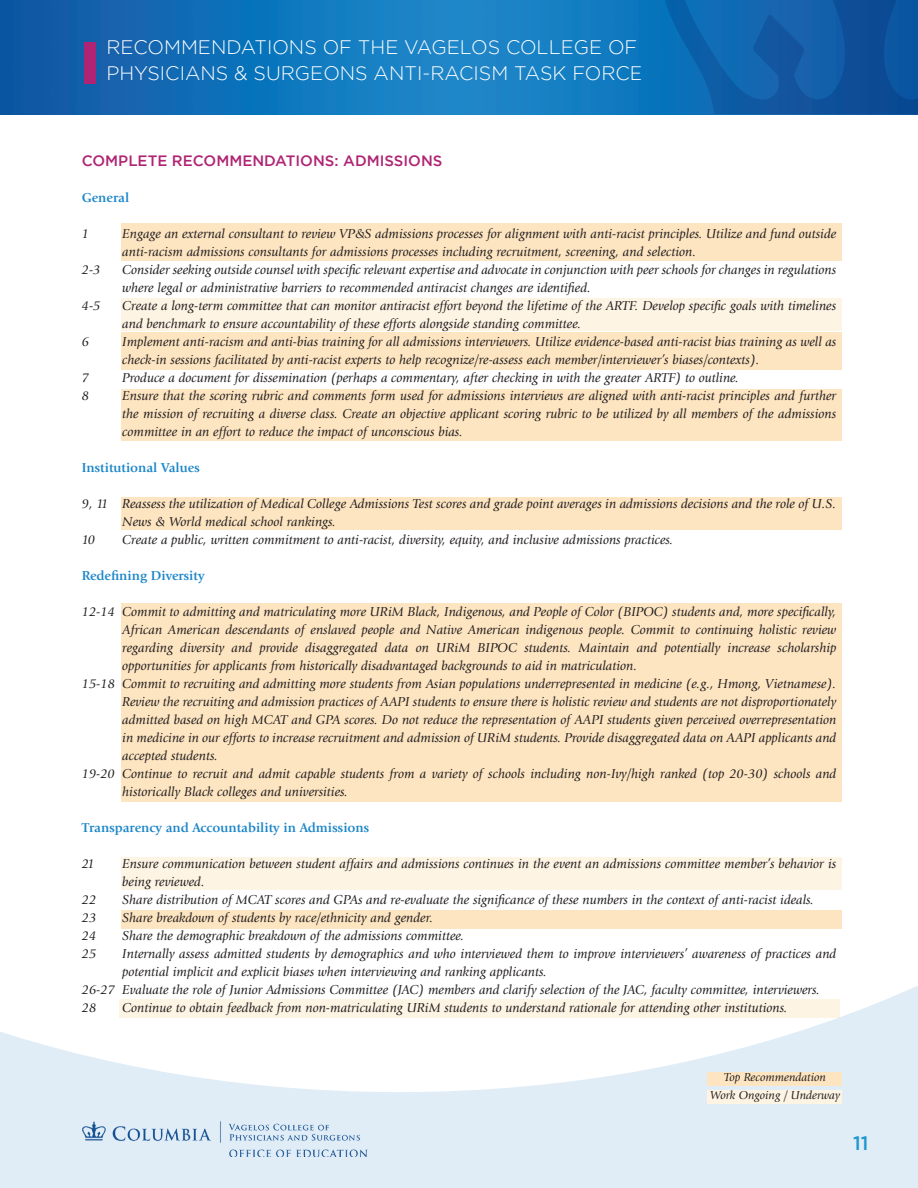
<style>
.page{position:relative;width:918px;height:1188px;background:#fff}
.page>*{position:absolute;margin:0;border:0;box-sizing:border-box;transform-origin:0 0}
.t1{font:300 19.5px/25.5px "Gotham";color:#fff}
.t2{font:500 19.5px "Gotham";color:#1c98ce}
.t3{font:500 15px "Gotham";color:#af2574}
.t4{font:italic 13.5px/18px "Giovanni Std";color:#231f20}
.t5{font:700 13.5px "Giovanni Std";color:#1d87c9}
.t6{font:italic 12px/18px "Giovanni Std";color:#231f20;text-align:center}
</style>
<div class="page">
<div style="left:122px;top:298px;width:720px;height:32px;background:#fef4e4"></div>
<div style="left:122px;top:603px;width:720px;height:198px;background:#fee5c1"></div>
<div style="left:122px;top:498px;width:720px;height:32px;background:#fee5c1"></div>
<div style="left:122px;top:389px;width:720px;height:52px;background:#fee5c1"></div>
<div style="left:122px;top:333px;width:720px;height:37px;background:#fee5c1"></div>
<div style="left:122px;top:224px;width:720px;height:37px;background:#fee5c1"></div>
<img style="left:0;top:0;width:662px;height:114px">
<div style="left:84px;top:42px;width:12px;height:41px;background:#af2574"></div>
<svg style="left:0;top:778px;width:918px;height:410px"></svg>
<svg style="left:662px;top:0;width:256px;height:114px;background:#0e5ca6"></svg>
<img style="left:83px;top:1121px;width:285px;height:36px">
<div style="left:707px;top:1072px;width:135px;height:14px;background:#fee5c1"></div>
<div style="left:707px;top:1090px;width:135px;height:14px;background:#fef4e4"></div>
<h1 class="t1" style="left:106px;top:34px;width:538px">RECOMMENDATIONS OF THE VAGELOS COLLEGE OF<br>PHYSICIANS &amp; SURGEONS ANTI-RACISM TASK FORCE</h1>
<p class="t3" style="left:82px;top:153px;width:362px">COMPLETE RECOMMENDATIONS: ADMISSIONS</p>
<p class="t5" style="left:82px;top:190px;width:49px">General</p>
<p class="t4" style="left:82px;top:225px;width:9px">1</p>
<p class="t4" style="left:122px;top:225px;width:716px">Engage an external consultant to review VP&amp;S admissions processes for alignment with anti-racist principles. Utilize and fund outside anti-racism admissions consultants for admissions processes including recruitment, screening, and selection.</p>
<p class="t4" style="left:82px;top:261px;width:20px">2-3</p>
<p class="t4" style="left:122px;top:261px;width:716px">Consider seeking outside counsel with specific relevant expertise and advocate in conjunction with peer schools for changes in regulations where legal or administrative barriers to recommended antiracist changes are identified.</p>
<p class="t4" style="left:82px;top:297px;width:20px">4-5</p>
<p class="t4" style="left:122px;top:297px;width:715px">Create a long-term committee that can monitor antiracist effort beyond the lifetime of the ARTF. Develop specific goals with timelines and benchmark to ensure accountability of these efforts alongside standing committee.</p>
<p class="t4" style="left:82px;top:333px;width:9px">6</p>
<p class="t4" style="left:122px;top:333px;width:716px">Implement anti-racism and anti-bias training for all admissions interviewers. Utilize evidence-based anti-racist bias training as well as check-in sessions facilitated by anti-racist experts to help recognize/re-assess each member/interviewer’s biases/contexts).</p>
<p class="t4" style="left:82px;top:369px;width:9px">7</p>
<p class="t4" style="left:122px;top:369px;width:618px">Produce a document for dissemination (perhaps a commentary, after checking in with the greater ARTF) to outline.</p>
<p class="t4" style="left:82px;top:387px;width:9px">8</p>
<p class="t4" style="left:122px;top:387px;width:716px;text-align:justify">Ensure that the scoring rubric and comments form used for admissions interviews are aligned with anti-racist principles and further the mission of recruiting a diverse class. Create an objective applicant scoring rubric to be utilized by all members of the admissions committee in an effort to reduce the impact of unconscious bias.</p>
<p class="t5" style="left:82px;top:460px;width:120px">Institutional Values</p>
<p class="t4" style="left:82px;top:495px;width:756px">9, 11 Reassess the utilization of Medical College Admissions Test scores and grade point averages in admissions decisions and the role of U.S.</p>
<p class="t4" style="left:122px;top:513px;width:215px">News &amp; World medical school rankings.</p>
<p class="t4" style="left:82px;top:531px;width:15px">10</p>
<p class="t4" style="left:122px;top:531px;width:553px">Create a public, written commitment to anti-racist, diversity, equity, and inclusive admissions practices.</p>
<p class="t5" style="left:82px;top:568px;width:124px">Redefining Diversity</p>
<p class="t4" style="left:82px;top:603px;width:756px">12-14 Commit to admitting and matriculating more URiM Black, Indigenous, and People of Color (BIPOC) students and, more specifically,</p>
<p class="t4" style="left:122px;top:621px;width:716px">African American descendants of enslaved people and Native American indigenous people. Commit to continuing holistic review</p>
<p class="t4" style="left:122px;top:639px;width:716px">regarding diversity and provide disaggregated data on URiM BIPOC students. Maintain and potentially increase scholarship</p>
<p class="t4" style="left:122px;top:657px;width:516px">opportunities for applicants from historically disadvantaged backgrounds to aid in matriculation.</p>
<p class="t4" style="left:82px;top:675px;width:756px">15-18 Commit to recruiting and admitting more students from Asian populations underrepresented in medicine (e.g., Hmong, Vietnamese).</p>
<p class="t4" style="left:122px;top:693px;width:716px">Review the recruiting and admission practices of AAPI students to ensure there is holistic review and students are not disproportionately</p>
<p class="t4" style="left:122px;top:711px;width:716px">admitted based on high MCAT and GPA scores. Do not reduce the representation of AAPI students given perceived overrepresentation</p>
<p class="t4" style="left:122px;top:729px;width:716px">in medicine in our efforts to increase recruitment and admission of URiM students. Provide disaggregated data on AAPI applicants and</p>
<p class="t4" style="left:122px;top:747px;width:97px">accepted students.</p>
<p class="t4" style="left:82px;top:765px;width:756px">19-20 Continue to recruit and admit capable students from a variety of schools including non-Ivy/high ranked (top 20-30) schools and</p>
<p class="t4" style="left:122px;top:783px;width:227px">historically Black colleges and universities.</p>
<p class="t5" style="left:82px;top:820px;width:289px">Transparency and Accountability in Admissions</p>
<p class="t4" style="left:82px;top:855px;width:15px">21</p>
<p class="t4" style="left:122px;top:855px;width:716px">Ensure communication between student affairs and admissions continues in the event an admissions committee member’s behavior is being reviewed.</p>
<p class="t4" style="left:82px;top:891px;width:16px">22</p>
<p class="t4" style="left:122px;top:891px;width:693px">Share distribution of MCAT scores and GPAs and re-evaluate the significance of these numbers in the context of anti-racist ideals.</p>
<p class="t4" style="left:82px;top:909px;width:16px">23</p>
<p class="t4" style="left:122px;top:909px;width:312px">Share breakdown of students by race/ethnicity and gender.</p>
<p class="t4" style="left:82px;top:927px;width:16px">24</p>
<p class="t4" style="left:122px;top:927px;width:343px">Share the demographic breakdown of the admissions committee.</p>
<p class="t4" style="left:82px;top:945px;width:16px">25</p>
<p class="t4" style="left:122px;top:945px;width:716px">Internally assess admitted students by demographics and who interviewed them to improve interviewers’ awareness of practices and</p>
<p class="t4" style="left:122px;top:963px;width:426px">potential implicit and explicit biases when interviewing and ranking applicants.</p>
<p class="t4" style="left:82px;top:981px;width:740px">26-27 Evaluate the role of Junior Admissions Committee (JAC) members and clarify selection of the JAC, faculty committee, interviewers.</p>
<p class="t4" style="left:82px;top:999px;width:16px">28</p>
<p class="t4" style="left:122px;top:999px;width:667px">Continue to obtain feedback from non-matriculating URiM students to understand rationale for attending other institutions.</p>
<p class="t6" style="left:710px;top:1068px;width:131px">Top Recommendation<br>Work Ongoing / Underway</p>
<h1 class="t2" style="left:853px;top:1132px;width:17px">11</h1>
</div>
